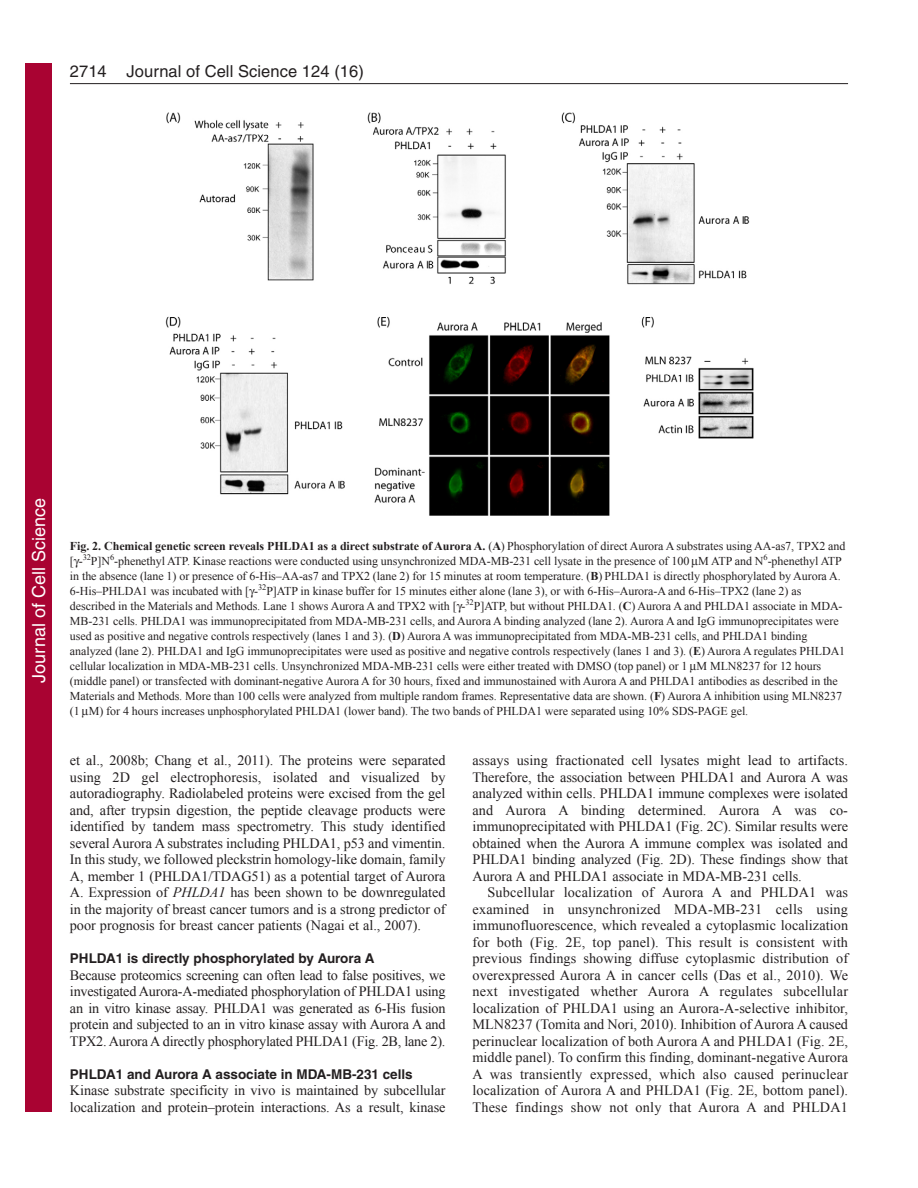
<style>
.page{position:relative;width:918px;height:1188px;background:#fff}
.page>*{position:absolute;margin:0;border:0;box-sizing:border-box;transform-origin:0 0}
.t1{font:18px "Helvetica";color:#fff}
.t2{font:16.5px "Helvetica";letter-spacing:.005em;color:#231f20}
.t3{font:14.25px/16.5px "Times New Roman";letter-spacing:-.005em;color:#231f20;text-align:justify}
.t4{font:700 13.5px "Helvetica";color:#231f20}
.t5{font:12px/15px "Times New Roman";letter-spacing:-.005em;color:#231f20}
.s1{font-weight:700}
.s2{font-style:italic}
</style>
<div class="page">
<hr style="left:70px;top:83px;width:778px;height:1px;background:#231f20">
<img style="left:165px;top:112px;width:589px;height:404px">
<div style="left:26px;top:64px;width:26px;height:1048px;background:#a90332"></div>
<p class="t2" style="left:70px;top:65px;width:295px">2714 Journal of Cell Science 124 (16)</p>
<p class="t1" style="left:28px;top:683px;width:186px;rotate:-90deg">Journal of Cell Science</p>
<p class="t5" style="left:70px;top:538px;width:777px"><span class="s1">Fig. 2. Chemical genetic screen reveals PHLDA1 as a direct substrate of Aurora A.</span> (<span class="s1">A</span>) Phosphorylation of direct Aurora A substrates using AA-as7, TPX2 and [ -<sup>32</sup>P]N<sup>6</sup>-phenethyl ATP. Kinase reactions were conducted using unsynchronized MDA-MB-231 cell lysate in the presence of 100 M ATP and N<sup>6</sup>-phenethyl ATP in the absence (lane 1) or presence of 6-His–AA-as7 and TPX2 (lane 2) for 15 minutes at room temperature. (<span class="s1">B</span>) PHLDA1 is directly phosphorylated by Aurora A.<br>6-His–PHLDA1 was incubated with [ -<sup>32</sup>P]ATP in kinase buffer for 15 minutes either alone (lane 3), or with 6-His–Aurora-A and 6-His–TPX2 (lane 2) as described in the Materials and Methods. Lane 1 shows Aurora A and TPX2 with [ -<sup>32</sup>P]ATP, but without PHLDA1. (<span class="s1">C</span>) Aurora A and PHLDA1 associate in MDA-MB-231 cells. PHLDA1 was immunoprecipitated from MDA-MB-231 cells, and Aurora A binding analyzed (lane 2). Aurora A and IgG immunoprecipitates were used as positive and negative controls respectively (lanes 1 and 3). (<span class="s1">D</span>) Aurora A was immunoprecipitated from MDA-MB-231 cells, and PHLDA1 binding analyzed (lane 2). PHLDA1 and IgG immunoprecipitates were used as positive and negative controls respectively (lanes 1 and 3). (<span class="s1">E</span>) Aurora A regulates PHLDA1 cellular localization in MDA-MB-231 cells. Unsynchronized MDA-MB-231 cells were either treated with DMSO (top panel) or 1 M MLN8237 for 12 hours (middle panel) or transfected with dominant-negative Aurora A for 30 hours, fixed and immunostained with Aurora A and PHLDA1 antibodies as described in the Materials and Methods. More than 100 cells were analyzed from multiple random frames. Representative data are shown. (<span class="s1">F</span>) Aurora A inhibition using MLN8237 (1 M) for 4 hours increases unphosphorylated PHLDA1 (lower band). The two bands of PHLDA1 were separated using 10% SDS-PAGE gel.</p>
<p class="t3" style="left:70px;top:752px;width:377px">et al., 2008b; Chang et al., 2011). The proteins were separated using 2D gel electrophoresis, isolated and visualized by autoradiography. Radiolabeled proteins were excised from the gel and, after trypsin digestion, the peptide cleavage products were identified by tandem mass spectrometry. This study identified several Aurora A substrates including PHLDA1, p53 and vimentin.<br>In this study, we followed pleckstrin homology-like domain, family A, member 1 (PHLDA1/TDAG51) as a potential target of Aurora A. Expression of <span class="s2">PHLDA1</span> has been shown to be downregulated in the majority of breast cancer tumors and is a strong predictor of poor prognosis for breast cancer patients (Nagai et al., 2007).</p>
<p class="t4" style="left:70px;top:953px;width:306px">PHLDA1 is directly phosphorylated by Aurora A</p>
<p class="t3" style="left:70px;top:966px;width:377px">Because proteomics screening can often lead to false positives, we investigated Aurora-A-mediated phosphorylation of PHLDA1 using an in vitro kinase assay. PHLDA1 was generated as 6-His fusion protein and subjected to an in vitro kinase assay with Aurora A and TPX2. Aurora A directly phosphorylated PHLDA1 (Fig. 2B, lane 2).</p>
<p class="t4" style="left:70px;top:1069px;width:344px">PHLDA1 and Aurora A associate in MDA-MB-231 cells</p>
<p class="t3" style="left:70px;top:1082px;width:377px">Kinase substrate specificity in vivo is maintained by subcellular localization and protein–protein interactions. As a result, kinase</p>
<p class="t3" style="left:473px;top:752px;width:377px">assays using fractionated cell lysates might lead to artifacts.<br>Therefore, the association between PHLDA1 and Aurora A was analyzed within cells. PHLDA1 immune complexes were isolated and Aurora A binding determined. Aurora A was co&shy;immunoprecipitated with PHLDA1 (Fig. 2C). Similar results were obtained when the Aurora A immune complex was isolated and PHLDA1 binding analyzed (Fig. 2D). These findings show that Aurora A and PHLDA1 associate in MDA-MB-231 cells.</p>
<p class="t3" style="left:473px;top:884px;width:377px;text-indent:15px">Subcellular localization of Aurora A and PHLDA1 was examined in unsynchronized MDA-MB-231 cells using immunofluorescence, which revealed a cytoplasmic localization for both (Fig. 2E, top panel). This result is consistent with previous findings showing diffuse cytoplasmic distribution of overexpressed Aurora A in cancer cells (Das et al., 2010). We next investigated whether Aurora A regulates subcellular localization of PHLDA1 using an Aurora-A-selective inhibitor, MLN8237 (Tomita and Nori, 2010). Inhibition of Aurora A caused perinuclear localization of both Aurora A and PHLDA1 (Fig. 2E, middle panel). To confirm this finding, dominant-negative Aurora A was transiently expressed, which also caused perinuclear localization of Aurora A and PHLDA1 (Fig. 2E, bottom panel).<br>These findings show not only that Aurora A and PHLDA1</p>
</div>
